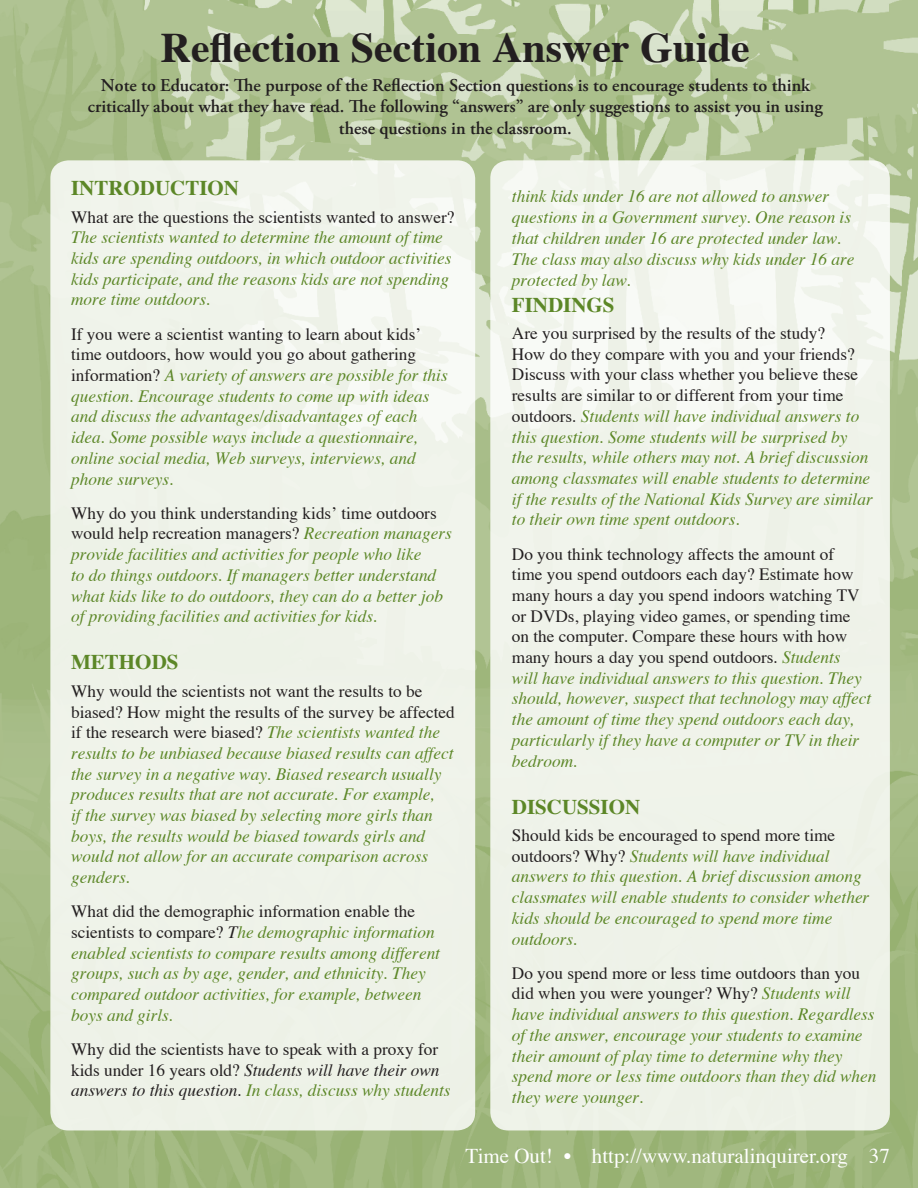
<style>
.page{position:relative;width:918px;height:1188px;background:#fff}
.page>*{position:absolute;margin:0;border:0;box-sizing:border-box;transform-origin:0 0}
.t1{font:700 42px "Times";color:#231f20}
.t2{font:21px "Times";color:#fff}
.t3{font:700 21px "Times";color:#5c8727}
.t4{font:600 18px/21.6px "Adobe Garamond Pro";color:#231f20;text-align:center}
.t5{font:italic 17.25px/20.7px "Times";color:#5c8727}
.t6{font:17.25px/20.7px "Times";color:#231f20}
.s1{font-style:normal;color:#231f20}
.s2{color:#231f20}
.s3{font-style:italic}
.s4{font-style:italic;color:#5c8727}
</style>
<div class="page">
<img style="left:0;top:0;width:918px;height:1188px">
<div style="left:50px;top:160px;width:425px;height:970px;background:#eff3ea;border-radius:18px"></div>
<div style="left:490px;top:160px;width:400px;height:970px;background:#eff3ea;border-radius:18px"></div>
<h1 class="t1" style="left:161px;top:20px;width:591px">Reflection Section Answer Guide</h1>
<p class="t4" style="left:88px;top:75px;width:737px">Note to Educator: The purpose of the Reflection Section questions is to encourage students to think critically about what they have read. The following “answers” are only suggestions to assist you in using these questions in the classroom.</p>
<p class="t3" style="left:71px;top:174px;width:169px">INTRODUCTION</p>
<p class="t6" style="left:71px;top:208px;width:385px">What are the questions the scientists wanted to answer?</p>
<p class="t5" style="left:71px;top:228px;width:382px">The scientists wanted to determine the amount of time kids are spending outdoors, in which outdoor activities kids participate, and the reasons kids are not spending more time outdoors.</p>
<p class="t5" style="left:71px;top:325px;width:378px"><span class="s1">If you were a scientist wanting to learn about kids’ time outdoors, how would you go about gathering information?</span> A variety of answers are possible for this question. Encourage students to come up with ideas and discuss the advantages/disadvantages of each idea. Some possible ways include a questionnaire, online social media, Web surveys, interviews, and phone surveys.</p>
<p class="t5" style="left:71px;top:504px;width:382px"><span class="s1">Why do you think understanding kids’ time outdoors would help recreation managers?</span> Recreation managers provide facilities and activities for people who like<br>to do things outdoors. If managers better understand what kids like to do outdoors, they can do a better job of providing facilities and activities for kids.</p>
<p class="t3" style="left:71px;top:648px;width:109px">METHODS</p>
<p class="t5" style="left:71px;top:682px;width:385px"><span class="s1">Why would the scientists not want the results to be biased? How might the results of the survey be affected if the research were biased?</span> The scientists wanted the results to be unbiased because biased results can affect the survey in a negative way. Biased research usually produces results that are not accurate. For example,<br>if the survey was biased by selecting more girls than boys, the results would be biased towards girls and would not allow for an accurate comparison across genders.</p>
<p class="t5" style="left:71px;top:902px;width:370px"><span class="s1">What did the demographic information enable the scientists to compare?</span> <span class="s2">T</span>he demographic information enabled scientists to compare results among different groups, such as by age, gender, and ethnicity. They compared outdoor activities, for example, between boys and girls.</p>
<p class="t6" style="left:71px;top:1040px;width:381px">Why did the scientists have to speak with a proxy for kids under 16 years old? <span class="s3">Students will have their own answers to this question.</span> <span class="s4">In class, discuss why students</span></p>
<p class="t5" style="left:512px;top:187px;width:344px">think kids under 16 are not allowed to answer questions in a Government survey. One reason is that children under 16 are protected under law.<br>The class may also discuss why kids under 16 are protected by law.</p>
<p class="t3" style="left:512px;top:290px;width:104px">FINDINGS</p>
<p class="t5" style="left:512px;top:324px;width:362px"><span class="s1">Are you surprised by the results of the study?<br>How do they compare with you and your friends?<br>Discuss with your class whether you believe these results are similar to or different from your time outdoors.</span> Students will have individual answers to this question. Some students will be surprised by<br>the results, while others may not. A brief discussion among classmates will enable students to determine if the results of the National Kids Survey are similar to their own time spent outdoors.</p>
<p class="t6" style="left:512px;top:544px;width:361px">Do you think technology affects the amount of<br>time you spend outdoors each day? Estimate how many hours a day you spend indoors watching TV or DVDs, playing video games, or spending time on the computer. Compare these hours with how many hours a day you spend outdoors. <span class="s4">Students<br>will have individual answers to this question. They should, however, suspect that technology may affect the amount of time they spend outdoors each day, particularly if they have a computer or TV in their bedroom.</span></p>
<p class="t3" style="left:512px;top:792px;width:130px">DISCUSSION</p>
<p class="t5" style="left:512px;top:826px;width:359px"><span class="s1">Should kids be encouraged to spend more time outdoors? Why?</span> Students will have individual answers to this question. A brief discussion among classmates will enable students to consider whether kids should be encouraged to spend more time outdoors.</p>
<p class="t5" style="left:512px;top:964px;width:366px"><span class="s1">Do you spend more or less time outdoors than you did when you were younger? Why?</span> Students will have individual answers to this question. Regardless of the answer, encourage your students to examine their amount of play time to determine why they spend more or less time outdoors than they did when they were younger.</p>
<p class="t2" style="left:466px;top:1143px;width:426px">Time Out! <span class="s3">•</span> http://www.naturalinquirer.org 37</p>
</div>
